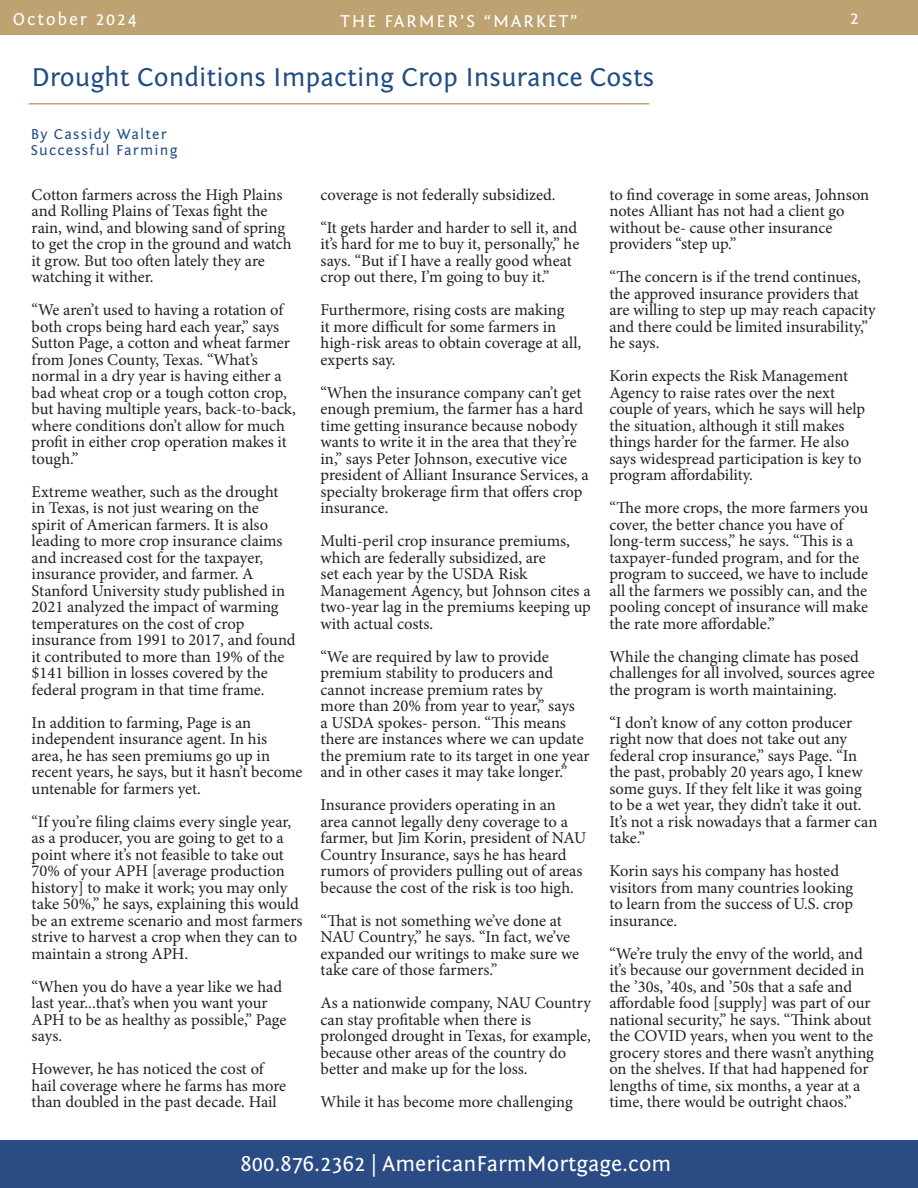
<style>
.page{position:relative;width:918px;height:1188px;background:#fff}
.page>*{position:absolute;margin:0;border:0;box-sizing:border-box;transform-origin:0 0}
.t1{font:27px "Fontin Sans";color:#204d83}
.t2{font:22.5px "Fontin Sans";color:#fff}
.t3{font:18px "Fontin Sans";letter-spacing:.1em;color:#fff}
.t4{font:16.5px/16.5px "Minion Pro";letter-spacing:-.005em;color:#231f20}
.t5{font:15px "Fontin Sans";letter-spacing:.08em;color:#214c82}
</style>
<div class="page">
<div style="left:0;top:1141px;width:918px;height:47px;background:#2b4b84"></div>
<div style="left:0;top:0;width:918px;height:34px;background:#bea372"></div>
<hr style="left:29px;top:103px;width:620px;height:2px;background:#bea372">
<p class="t3" style="left:13px;top:9px;width:125px">October 2024</p>
<p class="t3" style="left:340px;top:11px;width:239px">THE FARMER’S “MARKET”</p>
<p class="t1" style="left:32px;top:62px;width:624px">Drought Conditions Impacting Crop Insurance Costs</p>
<p class="t5" style="left:31px;top:126px;width:137px">By Cassidy Walter</p>
<p class="t5" style="left:31px;top:142px;width:148px">Successful Farming</p>
<p class="t3" style="left:850px;top:8px;width:10px">2</p>
<p class="t4" style="left:32px;top:186px;width:261px">Cotton farmers across the High Plains and Rolling Plains of Texas fight the rain, wind, and blowing sand of spring to get the crop in the ground and watch it grow. But too often lately they are watching it wither.</p>
<p class="t4" style="left:32px;top:302px;width:266px">“We aren’t used to having a rotation of both crops being hard each year,” says Sutton Page, a cotton and wheat farmer from Jones County, Texas. “What’s normal in a dry year is having either a bad wheat crop or a tough cotton crop, but having multiple years, back-to-back, where conditions don’t allow for much profit in either crop operation makes it tough.”</p>
<p class="t4" style="left:32px;top:483px;width:266px">Extreme weather, such as the drought in Texas, is not just wearing on the spirit of American farmers. It is also leading to more crop insurance claims and increased cost for the taxpayer, insurance provider, and farmer. A Stanford University study published in 2021 analyzed the impact of warming temperatures on the cost of crop insurance from 1991 to 2017, and found it contributed to more than 19% of the $141 billion in losses covered by the federal program in that time frame.</p>
<p class="t4" style="left:32px;top:714px;width:272px">In addition to farming, Page is an independent insurance agent. In his<br>area, he has seen premiums go up in recent years, he says, but it hasn’t become untenable for farmers yet.</p>
<p class="t4" style="left:32px;top:813px;width:272px">“If you’re filing claims every single year, as a producer, you are going to get to a point where it’s not feasible to take out 70% of your APH [average production history] to make it work; you may only take 50%,” he says, explaining this would be an extreme scenario and most farmers strive to harvest a crop when they can to maintain a strong APH.</p>
<p class="t4" style="left:32px;top:978px;width:256px">“When you do have a year like we had last year...that’s when you want your<br>APH to be as healthy as possible,” Page says.</p>
<p class="t4" style="left:32px;top:1061px;width:256px">However, he has noticed the cost of hail coverage where he farms has more than doubled in the past decade. Hail</p>
<p class="t4" style="left:321px;top:186px;width:237px">coverage is not federally subsidized.</p>
<p class="t4" style="left:321px;top:219px;width:260px">“It gets harder and harder to sell it, and it’s hard for me to buy it, personally,” he says. “But if I have a really good wheat crop out there, I’m going to buy it.”</p>
<p class="t4" style="left:321px;top:302px;width:262px">Furthermore, rising costs are making<br>it more difficult for some farmers in high-risk areas to obtain coverage at all, experts say.</p>
<p class="t4" style="left:321px;top:384px;width:270px">“When the insurance company can’t get enough premium, the farmer has a hard time getting insurance because nobody wants to write it in the area that they’re in,” says Peter Johnson, executive vice president of Alliant Insurance Services, a specialty brokerage firm that offers crop insurance.</p>
<p class="t4" style="left:321px;top:533px;width:272px">Multi-peril crop insurance premiums, which are federally subsidized, are<br>set each year by the USDA Risk Management Agency, but Johnson cites a two-year lag in the premiums keeping up with actual costs.</p>
<p class="t4" style="left:321px;top:648px;width:271px">“We are required by law to provide premium stability to producers and cannot increase premium rates by<br>more than 20% from year to year,” says<br>a USDA spokes- person. “This means there are instances where we can update the premium rate to its target in one year and in other cases it may take longer.”</p>
<p class="t4" style="left:321px;top:797px;width:267px">Insurance providers operating in an area cannot legally deny coverage to a farmer, but Jim Korin, president of NAU Country Insurance, says he has heard rumors of providers pulling out of areas because the cost of the risk is too high.</p>
<p class="t4" style="left:321px;top:912px;width:260px">“That is not something we’ve done at NAU Country,” he says. “In fact, we’ve expanded our writings to make sure we take care of those farmers.”</p>
<p class="t4" style="left:321px;top:995px;width:272px">As a nationwide company, NAU Country can stay profitable when there is prolonged drought in Texas, for example, because other areas of the country do better and make up for the loss.</p>
<p class="t4" style="left:321px;top:1094px;width:254px">While it has become more challenging</p>
<p class="t4" style="left:609px;top:186px;width:261px">to find coverage in some areas, Johnson notes Alliant has not had a client go without be- cause other insurance providers “step up.”</p>
<p class="t4" style="left:609px;top:269px;width:268px">“The concern is if the trend continues, the approved insurance providers that are willing to step up may reach capacity and there could be limited insurability,” he says.</p>
<p class="t4" style="left:609px;top:368px;width:257px">Korin expects the Risk Management Agency to raise rates over the next couple of years, which he says will help the situation, although it still makes things harder for the farmer. He also says widespread participation is key to program affordability.</p>
<p class="t4" style="left:609px;top:500px;width:260px">“The more crops, the more farmers you cover, the better chance you have of long-term success,” he says. “This is a taxpayer-funded program, and for the program to succeed, we have to include all the farmers we possibly can, and the pooling concept of insurance will make the rate more affordable.”</p>
<p class="t4" style="left:609px;top:648px;width:267px">While the changing climate has posed challenges for all involved, sources agree the program is worth maintaining.</p>
<p class="t4" style="left:609px;top:714px;width:269px">“I don’t know of any cotton producer right now that does not take out any federal crop insurance,” says Page. “In the past, probably 20 years ago, I knew some guys. If they felt like it was going to be a wet year, they didn’t take it out.<br>It’s not a risk nowadays that a farmer can take.”</p>
<p class="t4" style="left:609px;top:863px;width:245px">Korin says his company has hosted visitors from many countries looking to learn from the success of U.S. crop insurance.</p>
<p class="t4" style="left:609px;top:945px;width:266px">“We’re truly the envy of the world, and it’s because our government decided in the ’30s, ’40s, and ’50s that a safe and affordable food [supply] was part of our national security,” he says. “Think about the COVID years, when you went to the grocery stores and there wasn’t anything on the shelves. If that had happened for lengths of time, six months, a year at a time, there would be outright chaos.”</p>
<p class="t2" style="left:241px;top:1151px;width:432px">800.876.2362 | AmericanFarmMortgage.com</p>
</div>
